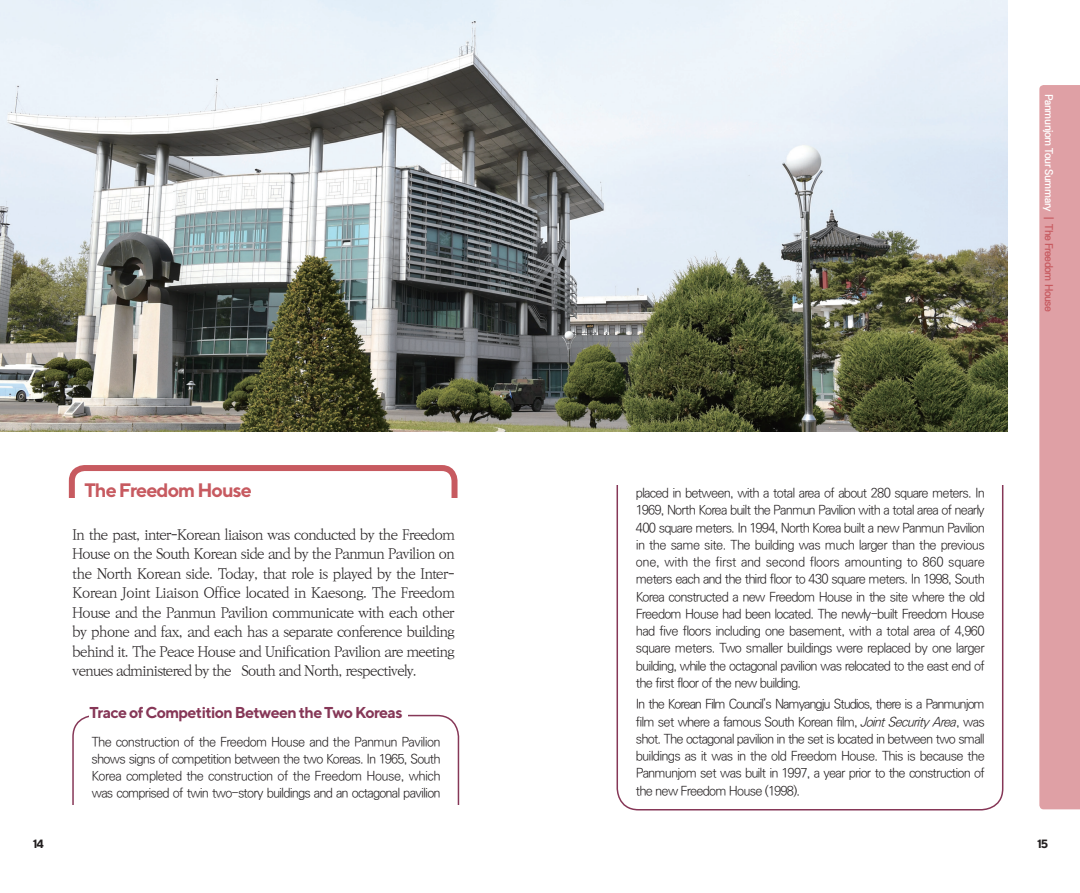
<style>
.page{position:relative;width:1080px;height:893px;background:#fff}
.page>*{position:absolute;margin:0;border:0;box-sizing:border-box;transform-origin:0 0}
.t1{font:700 19.5px "TT Norms";letter-spacing:-.05em;color:#c75a60}
.t2{font:700 15.75px "TT Norms";letter-spacing:-.04em;color:#863757}
.t3{font:300 14.25px/19.5px "Ko Pub Batang";letter-spacing:-.07em;color:#231f20;text-align:justify}
.t4{font:300 12.75px/17.2px "Ko Pub Dotum";letter-spacing:-.065em;color:#231f20;text-align:justify}
.t5{font:700 12px "TT Norms";color:#231f20}
.t6{font:700 10.5px "Ko Pub Dotum";letter-spacing:-.05em;color:#fff}
.s1{color:#c75a60}
.s2{font-style:italic}
</style>
<div class="page">
<div style="left:1039px;top:85px;width:41px;height:724px;background:#dfa0a5"></div>
<svg style="left:616px;top:485px;width:388px;height:326px"></svg>
<img style="left:0;top:0;width:1008px;height:432px">
<div style="left:69px;top:465px;width:389px;height:48px;border:6px solid #c75a60;border-radius:13px"></div>
<div style="left:64px;top:498px;width:399px;height:21px;background:#fff"></div>
<svg style="left:72px;top:714px;width:388px;height:91px"></svg>
<div style="left:90px;top:705px;width:318px;height:25px;background:#fff"></div>
<h1 class="t1" style="left:84px;top:478px;width:169px">The Freedom House</h1>
<p class="t3" style="left:72px;top:525px;width:384px">In the past, inter-Korean liaison was conducted by the Freedom House on the South Korean side and by the Panmun Pavilion on the North Korean side. Today, that role is played by the Inter-Korean Joint Liaison Office located in Kaesong. The Freedom House and the Panmun Pavilion communicate with each other by phone and fax, and each has a separate conference building behind it. The Peace House and Unification Pavilion are meeting venues administered by the South and North, respectively.</p>
<p class="t2" style="left:90px;top:703px;width:314px">Trace of Competition Between the Two Koreas</p>
<p class="t4" style="left:91px;top:734px;width:351px">The construction of the Freedom House and the Panmun Pavilion shows signs of competition between the two Koreas. In 1965, South Korea completed the construction of the Freedom House, which was comprised of twin two-story buildings and an octagonal pavilion</p>
<p class="t6" style="left:1054px;top:94px;width:219px;rotate:90deg">Panmunjom Tour Summary <span class="s1">| The Freedom House</span></p>
<p class="t4" style="left:636px;top:485px;width:351px">placed in between, with a total area of about 280 square meters. In 1969, North Korea built the Panmun Pavilion with a total area of nearly 400 square meters. In 1994, North Korea built a new Panmun Pavilion in the same site. The building was much larger than the previous one, with the first and second floors amounting to 860 square meters each and the third floor to 430 square meters. In 1998, South Korea constructed a new Freedom House in the site where the old Freedom House had been located. The newly-built Freedom House had five floors including one basement, with a total area of 4,960 square meters. Two smaller buildings were replaced by one larger building, while the octagonal pavilion was relocated to the east end of the first floor of the new building.</p>
<p class="t4" style="left:636px;top:696px;width:351px">In the Korean Film Council’s Namyangju Studios, there is a Panmunjom film set where a famous South Korean film, <span class="s2">JointSecurityArea</span>, was shot. The octagonal pavilion in the set is located in between two small buildings as it was in the old Freedom House. This is because the Panmunjom set was built in 1997, a year prior to the construction of the new Freedom House (1998).</p>
<p class="t5" style="left:33px;top:836px;width:13px">14</p>
<p class="t5" style="left:1037px;top:836px;width:13px">15</p>
</div>
